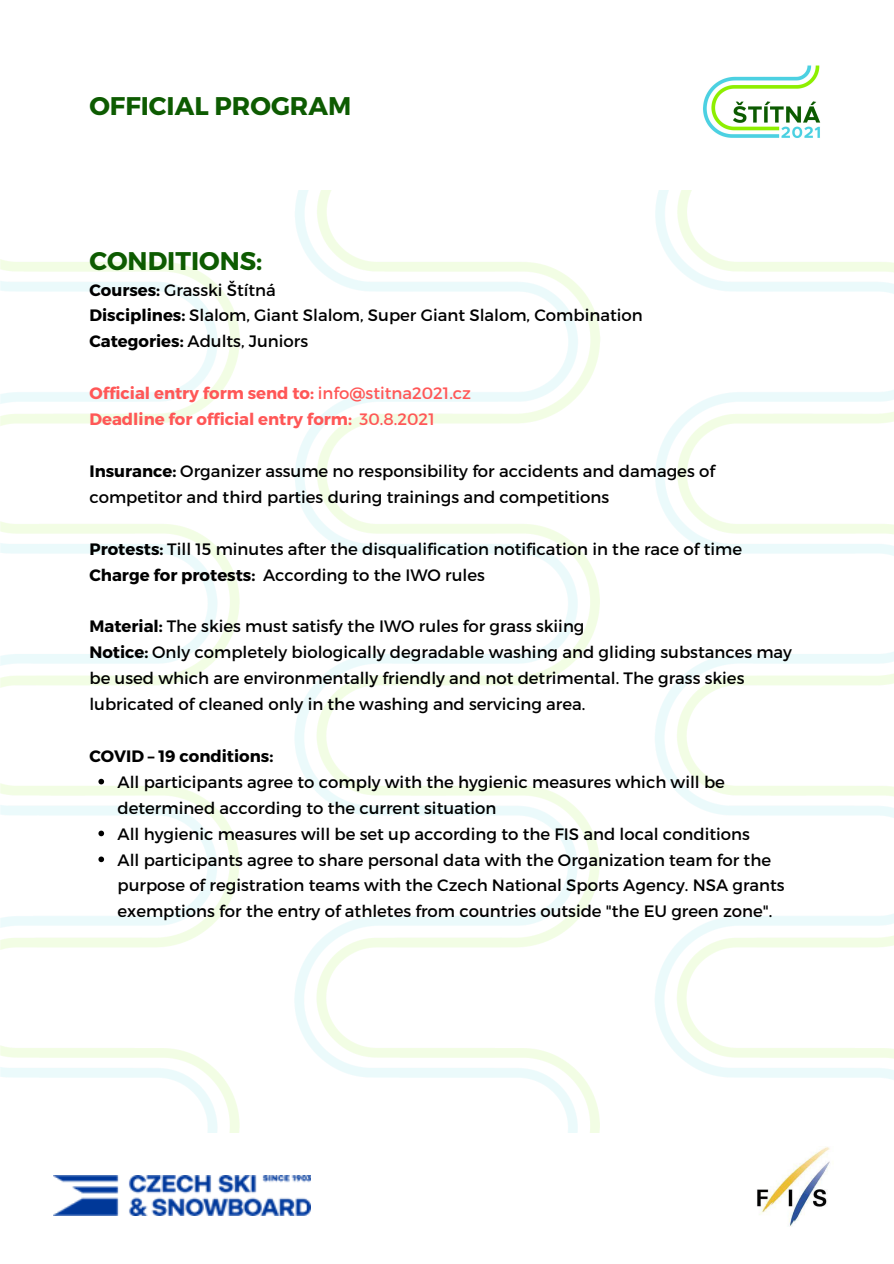
<style>
.page{position:relative;width:894px;height:1264px;background:#fff}
.page>*{position:absolute;margin:0;border:0;box-sizing:border-box;transform-origin:0 0}
.t1{font:700 25.5px "Montserrat";color:#0d5b01}
.t2{font:16.5px/26px "Montserrat";color:#000}
.t3{font:700 16.5px "Montserrat";color:#ff5757}
.t4{font:700 16.5px "Montserrat";color:#000}
.s1{font-weight:700}
.s2{font-weight:400}
</style>
<div class="page">
<img style="left:0;top:191px;width:893px;height:941px">
<img style="left:703px;top:65px;width:118px;height:73px">
<img style="left:53px;top:1175px;width:257px;height:40px">
<img style="left:757px;top:1147px;width:73px;height:79px">
<svg style="left:98px;top:778px;width:6px;height:6px"></svg>
<svg style="left:98px;top:830px;width:6px;height:6px"></svg>
<svg style="left:98px;top:856px;width:6px;height:6px"></svg>
<p class="t1" style="left:89px;top:89px;width:263px">OFFICIAL PROGRAM</p>
<p class="t1" style="left:89px;top:244px;width:174px">CONDITIONS:</p>
<p class="t2" style="left:89px;top:276px;width:188px"><span class="s1">Courses:</span> Grasski Štítná</p>
<p class="t2" style="left:89px;top:302px;width:554px"><span class="s1">Disciplines:</span> Slalom, Giant Slalom, Super Giant Slalom, Combination</p>
<p class="t2" style="left:89px;top:328px;width:220px"><span class="s1">Categories:</span> Adults, Juniors</p>
<p class="t3" style="left:89px;top:382px;width:383px">Official entry form send to: <span class="s2">info@stitna2021.cz</span></p>
<p class="t3" style="left:89px;top:408px;width:347px">Deadline for official entry form: <span class="s2">30.8.2021</span></p>
<p class="t2" style="left:89px;top:457px;width:627px"><span class="s1">Insurance:</span> Organizer assume no responsibility for accidents and damages of competitor and third parties during trainings and competitions</p>
<p class="t2" style="left:89px;top:535px;width:654px"><span class="s1">Protests:</span> Till 15 minutes after the disqualification notification in the race of time</p>
<p class="t2" style="left:89px;top:561px;width:397px"><span class="s1">Charge for protests:</span> According to the IWO rules</p>
<p class="t2" style="left:89px;top:612px;width:496px"><span class="s1">Material:</span> The skies must satisfy the IWO rules for grass skiing</p>
<p class="t2" style="left:89px;top:638px;width:704px"><span class="s1">Notice:</span> Only completely biologically degradable washing and gliding substances may be used which are environmentally friendly and not detrimental. The grass skies lubricated of cleaned only in the washing and servicing area.</p>
<p class="t4" style="left:89px;top:745px;width:185px">COVID – 19 conditions:</p>
<p class="t2" style="left:117px;top:768px;width:609px">All participants agree to comply with the hygienic measures which will be determined according to the current situation</p>
<p class="t2" style="left:117px;top:820px;width:633px">All hygienic measures will be set up according to the FIS and local conditions</p>
<p class="t2" style="left:117px;top:845px;width:668px">All participants agree to share personal data with the Organization team for the purpose of registration teams with the Czech National Sports Agency. NSA grants exemptions for the entry of athletes from countries outside "the EU green zone".</p>
</div>
